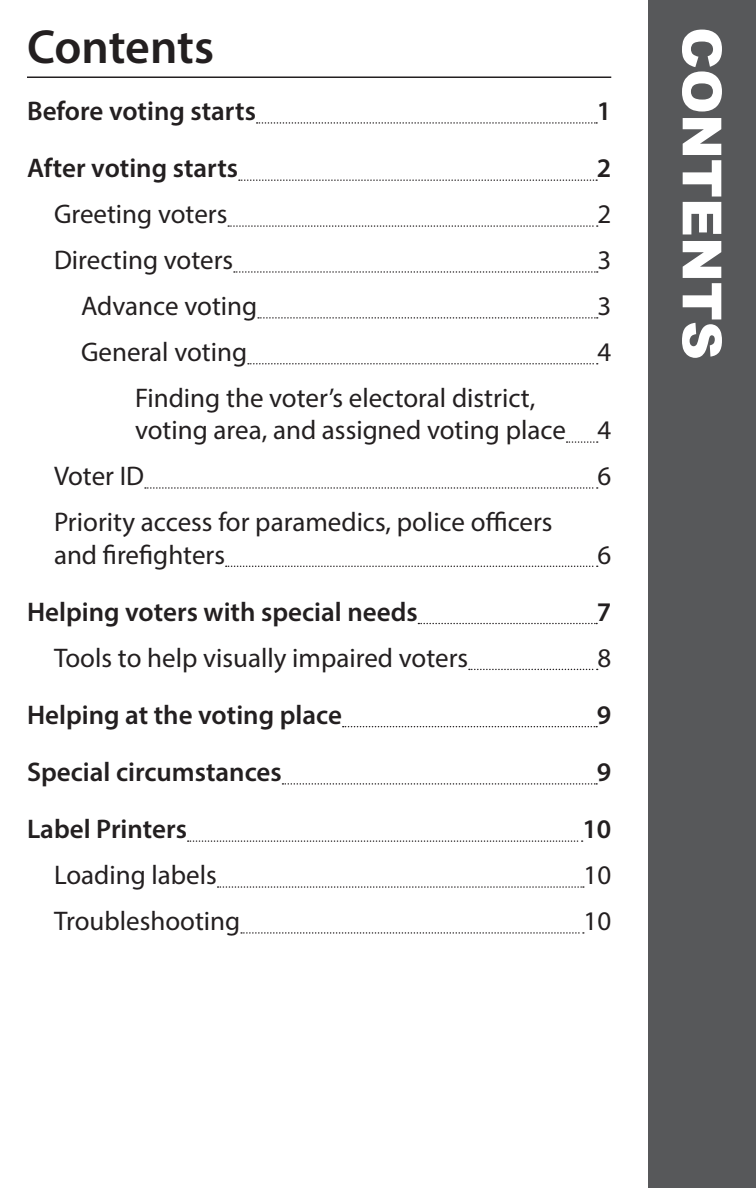
<style>
.page{position:relative;width:756px;height:1188px;background:#fff}
.page>*{position:absolute;margin:0;border:0;box-sizing:border-box;transform-origin:0 0}
.t1{font:900 54px "Arial";color:#fff}
.toc-Title{font:600 48px "Myriad Pro";letter-spacing:-.005em;color:#231f20}
.t2{font:27px/32.4px "Myriad Pro";color:#231f20}
.t3{font:600 27px "Myriad Pro";color:#231f20}
</style>
<div class="page">
<div style="left:648px;top:0;width:108px;height:1188px;background:#57585a"></div>
<hr style="left:27px;top:76px;width:584px;height:2px;background:#231f20">
<svg style="left:257px;top:122px;width:340px;height:2px"></svg>
<svg style="left:239px;top:180px;width:358px;height:1px"></svg>
<svg style="left:228px;top:225px;width:370px;height:2px"></svg>
<svg style="left:234px;top:271px;width:364px;height:2px"></svg>
<svg style="left:258px;top:317px;width:340px;height:2px"></svg>
<svg style="left:248px;top:363px;width:350px;height:1px"></svg>
<svg style="left:567px;top:441px;width:31px;height:2px"></svg>
<svg style="left:145px;top:487px;width:453px;height:2px"></svg>
<svg style="left:226px;top:566px;width:372px;height:1px"></svg>
<svg style="left:418px;top:623px;width:179px;height:1px"></svg>
<svg style="left:469px;top:669px;width:129px;height:1px"></svg>
<svg style="left:343px;top:726px;width:254px;height:1px"></svg>
<svg style="left:282px;top:783px;width:315px;height:2px"></svg>
<svg style="left:188px;top:840px;width:395px;height:2px"></svg>
<svg style="left:218px;top:886px;width:366px;height:2px"></svg>
<svg style="left:241px;top:932px;width:343px;height:2px"></svg>
<p class="toc-Title" style="left:27px;top:16px;width:189px">Contents</p>
<p class="t3" style="left:27px;top:94px;width:230px">Before voting starts</p>
<p class="t3" style="left:597px;top:94px;width:16px">1</p>
<p class="t3" style="left:27px;top:151px;width:213px">After voting starts</p>
<p class="t3" style="left:597px;top:151px;width:16px">2</p>
<p class="t2" style="left:54px;top:198px;width:175px">Greeting voters</p>
<p class="t2" style="left:597px;top:198px;width:15px">2</p>
<p class="t2" style="left:54px;top:244px;width:181px">Directing voters</p>
<p class="t2" style="left:597px;top:244px;width:15px">3</p>
<p class="t2" style="left:81px;top:290px;width:178px">Advance voting</p>
<p class="t2" style="left:597px;top:290px;width:15px">3</p>
<p class="t2" style="left:81px;top:335px;width:168px">General voting</p>
<p class="t2" style="left:597px;top:335px;width:15px">4</p>
<p class="t2" style="left:135px;top:381px;width:478px">Finding the voter’s electoral district, voting area, and assigned voting place 4</p>
<p class="t2" style="left:54px;top:460px;width:92px">Voter ID</p>
<p class="t2" style="left:597px;top:460px;width:15px">6</p>
<p class="t2" style="left:54px;top:506px;width:500px">Priority access for paramedics, police officers and firefighters</p>
<p class="t2" style="left:597px;top:538px;width:15px">6</p>
<p class="t3" style="left:27px;top:595px;width:392px">Helping voters with special needs</p>
<p class="t3" style="left:597px;top:595px;width:16px">7</p>
<p class="t2" style="left:54px;top:641px;width:416px">Tools to help visually impaired voters</p>
<p class="t2" style="left:597px;top:641px;width:15px">8</p>
<p class="t3" style="left:27px;top:698px;width:317px">Helping at the voting place</p>
<p class="t3" style="left:597px;top:698px;width:16px">9</p>
<p class="t3" style="left:27px;top:755px;width:256px">Special circumstances</p>
<p class="t3" style="left:597px;top:755px;width:16px">9</p>
<p class="t3" style="left:27px;top:812px;width:161px">Label Printers</p>
<p class="t3" style="left:582px;top:812px;width:30px">10</p>
<p class="t2" style="left:54px;top:859px;width:164px">Loading labels</p>
<p class="t2" style="left:584px;top:859px;width:29px">10</p>
<p class="t2" style="left:54px;top:905px;width:188px">Troubleshooting</p>
<p class="t2" style="left:584px;top:905px;width:29px">10</p>
<p class="t1" style="left:741px;top:27px;width:334px;rotate:90deg">CONTENTS</p>
</div>
